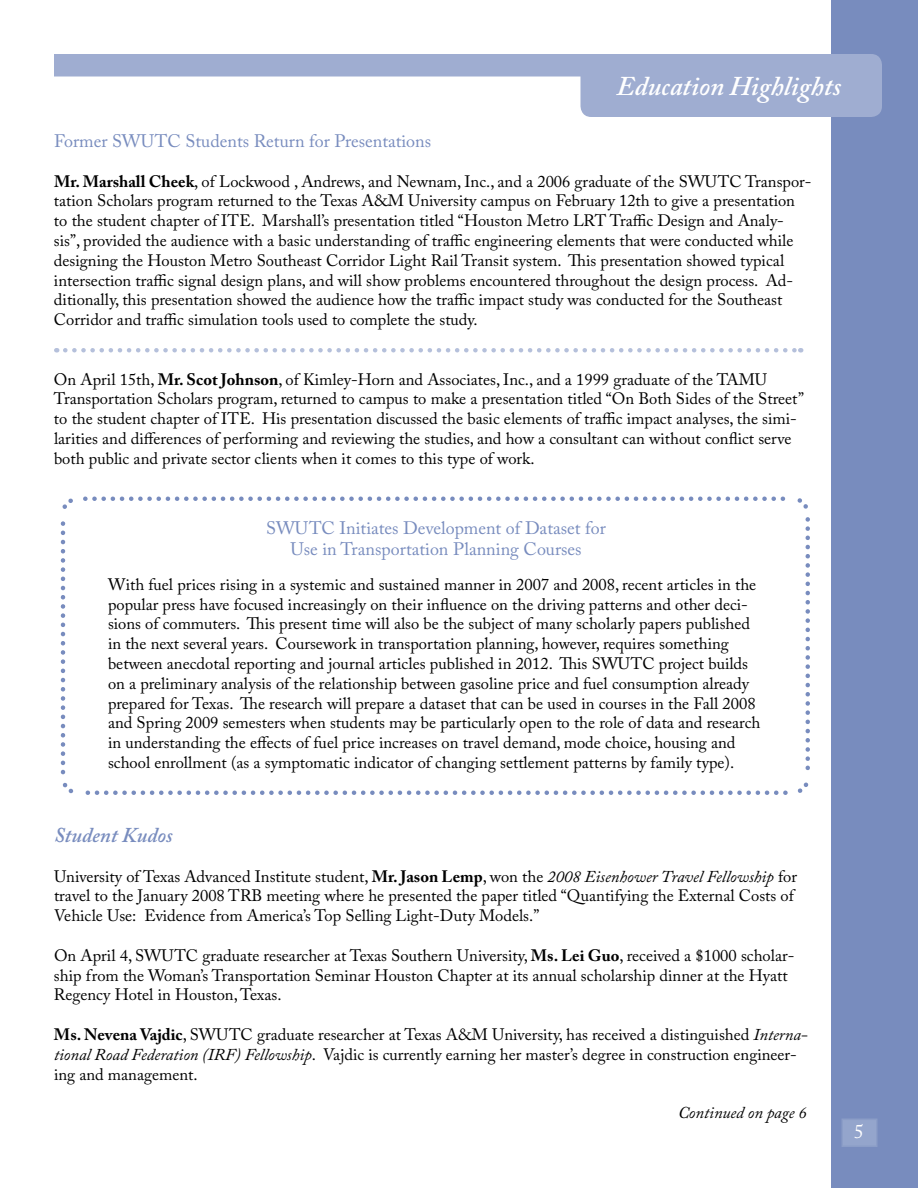
<style>
.page{position:relative;width:918px;height:1188px;background:#fff}
.page>*{position:absolute;margin:0;border:0;box-sizing:border-box;transform-origin:0 0}
.t1{font:italic 600 27px "Adobe Caslon Pro";color:#fff}
.t2{font:italic 600 21px "Adobe Caslon Pro";color:#788cbe}
.t3{font:19.5px "Adobe Caslon Pro";color:#fff}
.t4{font:18px/21.6px "Adobe Caslon Pro";color:#788cbe;text-align:center}
.t5{font:16.5px/19.8px "Adobe Caslon Pro";color:#000}
.t6{font:italic 16.5px "Adobe Caslon Pro";color:#000}
.s1{font-weight:700}
.s2{font-style:italic}
</style>
<div class="page">
<svg style="left:60px;top:496px;width:750px;height:299px"></svg>
<div style="left:832px;top:0;width:86px;height:1188px;background:#788cbe"></div>
<svg style="left:65px;top:348px;width:736px;height:5px"></svg>
<div style="left:842px;top:1119px;width:35px;height:27px;background:#94a5cc"></div>
<div style="left:842px;top:1119px;width:36px;height:28px;border:2px solid #8b9dc7"></div>
<div style="left:580px;top:54px;width:302px;height:63px;background:#9fadd1"></div>
<div style="left:54px;top:54px;width:780px;height:22px;background:#9fadd1"></div>
<h1 class="t1" style="left:616px;top:70px;width:226px">Education Highlights</h1>
<p class="t4" style="left:54px;top:130px;width:379px">Former SWUTC Students Return for Presentations</p>
<p class="t5" style="left:54px;top:171px;width:759px"><span class="s1">Mr. Marshall Cheek</span>, of Lockwood , Andrews, and Newnam, Inc., and a 2006 graduate of the SWUTC Transpor&shy;tation Scholars program returned to the Texas A&amp;M University campus on February 12th to give a presentation to the student chapter of ITE. Marshall’s presentation titled “Houston Metro LRT Traffic Design and Analy&shy;sis”, provided the audience with a basic understanding of traffic engineering elements that were conducted while designing the Houston Metro Southeast Corridor Light Rail Transit system. This presentation showed typical intersection traffic signal design plans, and will show problems encountered throughout the design process. Ad&shy;ditionally, this presentation showed the audience how the traffic impact study was conducted for the Southeast Corridor and traffic simulation tools used to complete the study.</p>
<p class="t5" style="left:54px;top:369px;width:752px">On April 15th, <span class="s1">Mr. Scot Johnson</span>, of Kimley-Horn and Associates, Inc., and a 1999 graduate of the TAMU Transportation Scholars program, returned to campus to make a presentation titled “On Both Sides of the Street” to the student chapter of ITE. His presentation discussed the basic elements of traffic impact analyses, the simi&shy;larities and differences of performing and reviewing the studies, and how a consultant can without conflict serve both public and private sector clients when it comes to this type of work.</p>
<p class="t4" style="left:266px;top:517px;width:341px">SWUTC Initiates Development of Dataset for<br>Use in Transportation Planning Courses</p>
<p class="t5" style="left:108px;top:574px;width:654px">With fuel prices rising in a systemic and sustained manner in 2007 and 2008, recent articles in the popular press have focused increasingly on their influence on the driving patterns and other deci&shy;sions of commuters. This present time will also be the subject of many scholarly papers published in the next several years. Coursework in transportation planning, however, requires something between anecdotal reporting and journal articles published in 2012. This SWUTC project builds on a preliminary analysis of the relationship between gasoline price and fuel consumption already prepared for Texas. The research will prepare a dataset that can be used in courses in the Fall 2008 and Spring 2009 semesters when students may be particularly open to the role of data and research in understanding the effects of fuel price increases on travel demand, mode choice, housing and school enrollment (as a symptomatic indicator of changing settlement patterns by family type).</p>
<p class="t2" style="left:54px;top:822px;width:120px">Student Kudos</p>
<p class="t5" style="left:54px;top:866px;width:745px">University of Texas Advanced Institute student, <span class="s1">Mr. Jason Lemp</span>, won the <span class="s2">2008 Eisenhower Travel Fellowship</span> for travel to the January 2008 TRB meeting where he presented the paper titled “Quantifying the External Costs of<br>Vehicle Use: Evidence from America’s Top Selling Light-Duty Models.”</p>
<p class="t5" style="left:54px;top:945px;width:742px">On April 4, SWUTC graduate researcher at Texas Southern University, <span class="s1">Ms. Lei Guo</span>, received a $1000 scholar&shy;ship from the Woman’s Transportation Seminar Houston Chapter at its annual scholarship dinner at the Hyatt<br>Regency Hotel in Houston, Texas.</p>
<p class="t5" style="left:54px;top:1024px;width:755px"><span class="s1">Ms. Nevena Vajdic</span>, SWUTC graduate researcher at Texas A&amp;M University, has received a distinguished <span class="s2">Interna&shy;tional Road Federation (IRF) Fellowship</span>. Vajdic is currently earning her master’s degree in construction engineer&shy;ing and management.</p>
<p class="t6" style="left:678px;top:1102px;width:130px">Continued on page 6</p>
<p class="t3" style="left:854px;top:1120px;width:11px">5</p>
</div>
